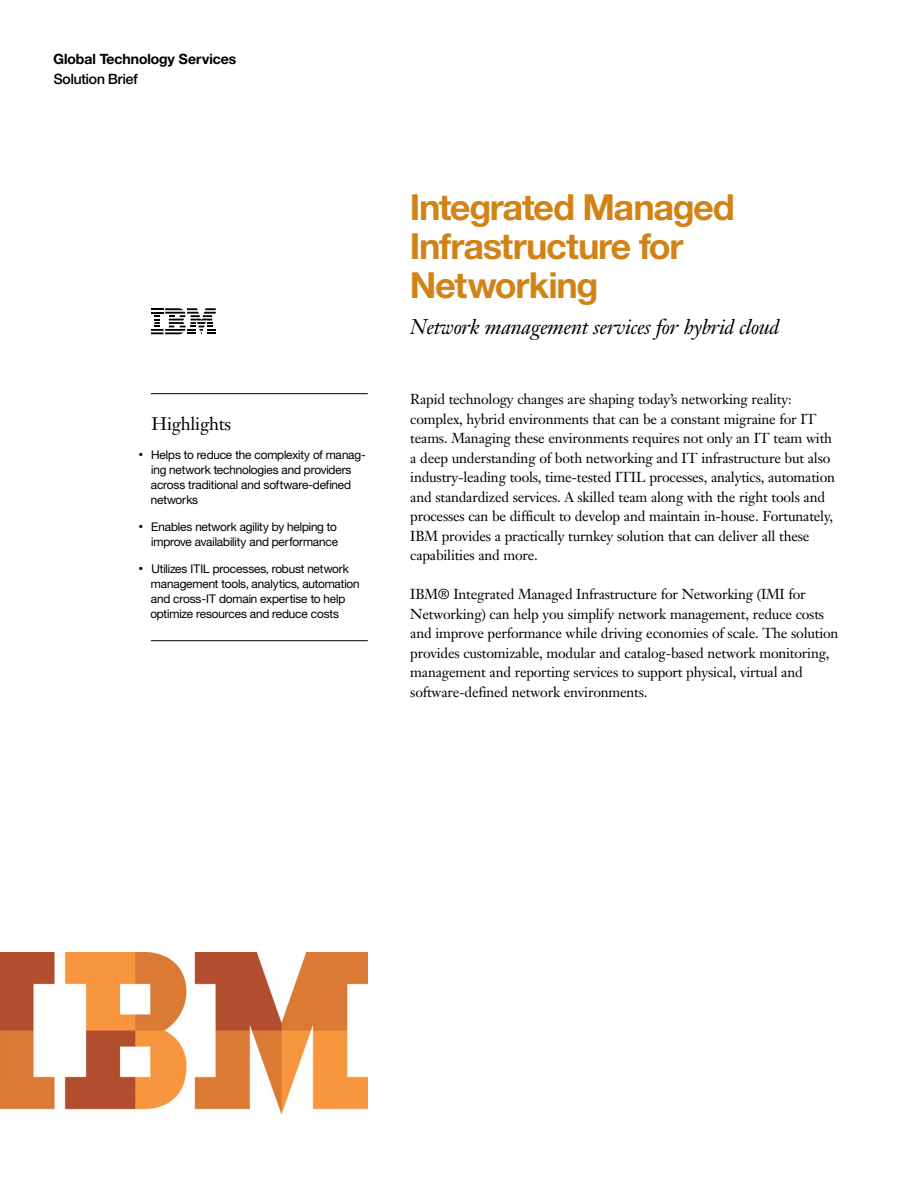
<style>
.page{position:relative;width:918px;height:1188px;background:#fff}
.page>*{position:absolute;margin:0;border:0;box-sizing:border-box;transform-origin:0 0}
.t1{font:700 36px/39px "Helv Neuefor IBM";letter-spacing:-.02em;color:#d18316}
.t2{font:italic 21px "Janson Text LT Pro";letter-spacing:-.015em;color:#000}
.t3{font:18px "Janson Text LT Pro";letter-spacing:-.015em;color:#000}
.t4{font:14.25px/19.5px "Janson Text LT Pro";letter-spacing:-.015em;color:#000}
.t5{font:700 14.25px/19.4px "Helv Neuefor IBM";color:#000}
.t6{font:12px/15px "Helv Neuefor IBM";letter-spacing:-.01em;color:#000}
.s1{font-weight:500}
</style>
<div class="page">
<img style="left:0;top:953px;width:368px;height:161px">
<svg style="left:151px;top:308px;width:65px;height:26px"></svg>
<hr style="left:151px;top:393px;width:217px;height:1px;background:#000">
<hr style="left:151px;top:640px;width:217px;height:1px;background:#000">
<p class="t5" style="left:54px;top:49px;width:184px">Global Technology Services<br><span class="s1">Solution Brief</span></p>
<h2 class="t3" style="left:152px;top:413px;width:81px">Highlights</h2>
<p class="t6" style="left:151px;top:447px;width:217px">Helps to reduce the complexity of manag&shy;ing network technologies and providers across traditional and software-defined networks</p>
<p class="t6" style="left:151px;top:519px;width:188px">Enables network agility by helping to improve availability and performance</p>
<p class="t6" style="left:150px;top:561px;width:211px">Utilizes ITIL processes, robust network management tools, analytics, automation and cross-IT domain expertise to help optimize resources and reduce costs</p>
<h1 class="t1" style="left:410px;top:186px;width:326px">Integrated Managed<br>Infrastructure for<br>Networking</h1>
<h2 class="t2" style="left:410px;top:314px;width:370px">Network management services for hybrid cloud</h2>
<p class="t4" style="left:410px;top:389px;width:426px">Rapid technology changes are shaping today’s networking reality: complex, hybrid environments that can be a constant migraine for IT teams. Managing these environments requires not only an IT team with a deep understanding of both networking and IT infrastructure but also industry-leading tools, time-tested ITIL processes, analytics, automation and standardized services. A skilled team along with the right tools and processes can be difficult to develop and maintain in-house. Fortunately, IBM provides a practically turnkey solution that can deliver all these capabilities and more.</p>
<p class="t4" style="left:410px;top:584px;width:430px">IBM® Integrated Managed Infrastructure for Networking (IMI for Networking) can help you simplify network management, reduce costs and improve performance while driving economies of scale. The solution provides customizable, modular and catalog-based network monitoring, management and reporting services to support physical, virtual and software-defined network environments.</p>
</div>
